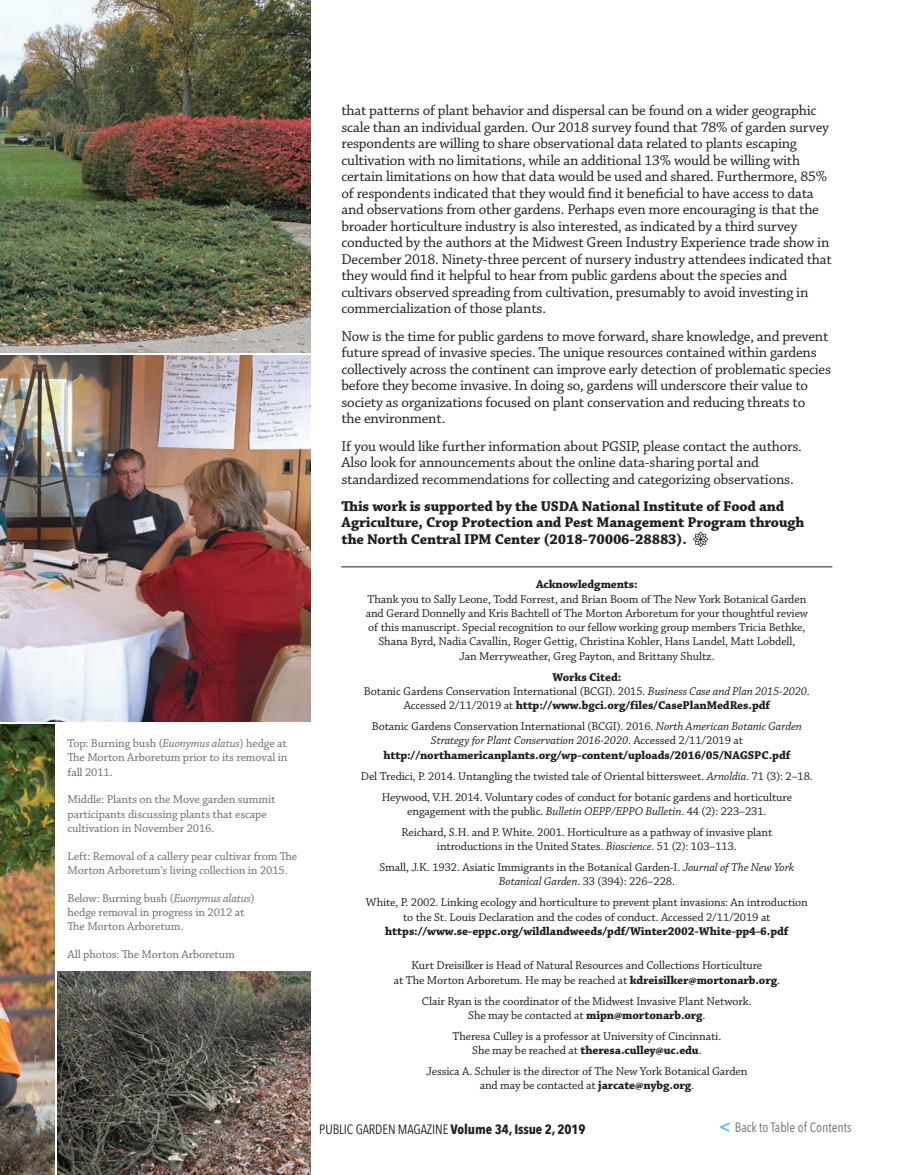
<style>
.page{position:relative;width:905px;height:1175px;background:#fff}
.page>*{position:absolute;margin:0;border:0;box-sizing:border-box;transform-origin:0 0}
.Body_Copy{font:15px/16.5px "Chaparral Pro";letter-spacing:-.01em;color:#231f20}
.Body_Copy-2{font:700 15px/16.5px "Chaparral Pro";letter-spacing:-.01em;color:#231f20}
.t1{font:13.5px "Avenir Next Condensed";letter-spacing:-.005em;color:#231f20}
.t2{font:13.5px "Avenir Next Condensed";color:#796d64}
.Article_Close{font:12px/14.2px "Chaparral Pro";letter-spacing:-.01em;color:#231f20;text-align:center}
.New_Caption{font:12px/14.2px "Chaparral Pro";letter-spacing:-.01em;color:#6c6d70}
.Article_Close-2{font:700 12px "Chaparral Pro";letter-spacing:-.005em;color:#231f20}
.s1{font-style:italic}
.s2{font-weight:700}
.s3{font-weight:600;font-size:19.05px;color:#69c4e9}
</style>
<div class="page">
<hr style="left:341px;top:566px;width:491px;height:1px;background:#231f20">
<svg style="left:693px;top:531px;width:15px;height:16px"></svg>
<img style="left:0;top:355px;width:310px;height:366px">
<img style="left:0;top:0;width:310px;height:352px">
<img style="left:0;top:724px;width:54px;height:450px">
<img style="left:57px;top:971px;width:253px;height:203px">
<p class="New_Caption" style="left:67px;top:736px;width:221px;text-align:justify">Top: Burning bush (<span class="s1">Euonymus alatus</span>) hedge at The Morton Arboretum prior to its removal in fall 2011.</p>
<p class="New_Caption" style="left:67px;top:793px;width:209px">Middle: Plants on the Move garden summit participants discussing plants that escape cultivation in November 2016.</p>
<p class="New_Caption" style="left:67px;top:849px;width:231px">Left: Removal of a callery pear cultivar from The<br>Morton Arboretum's living collection in 2015.</p>
<p class="New_Caption" style="left:67px;top:891px;width:189px">Below: Burning bush (<span class="s1">Euonymus alatus</span>) hedge removal in progress in 2012 at<br>The Morton Arboretum.</p>
<p class="New_Caption" style="left:67px;top:947px;width:169px">All photos: The Morton Arboretum</p>
<p class="Body_Copy" style="left:341px;top:103px;width:492px">that patterns of plant behavior and dispersal can be found on a wider geographic scale than an individual garden. Our 2018 survey found that 78% of garden survey respondents are willing to share observational data related to plants escaping cultivation with no limitations, while an additional 13% would be willing with certain limitations on how that data would be used and shared. Furthermore, 85% of respondents indicated that they would find it beneficial to have access to data and observations from other gardens. Perhaps even more encouraging is that the broader horticulture industry is also interested, as indicated by a third survey conducted by the authors at the Midwest Green Industry Experience trade show in December 2018. Ninety-three percent of nursery industry attendees indicated that they would find it helpful to hear from public gardens about the species and cultivars observed spreading from cultivation, presumably to avoid investing in commercialization of those plants.</p>
<p class="Body_Copy" style="left:341px;top:328px;width:491px">Now is the time for public gardens to move forward, share knowledge, and prevent future spread of invasive species. The unique resources contained within gardens collectively across the continent can improve early detection of problematic species before they become invasive. In doing so, gardens will underscore their value to society as organizations focused on plant conservation and reducing threats to<br>the environment.</p>
<p class="Body_Copy" style="left:341px;top:438px;width:462px">If you would like further information about PGSIP, please contact the authors.<br>Also look for announcements about the online data-sharing portal and standardized recommendations for collecting and categorizing observations.</p>
<p class="Body_Copy-2" style="left:341px;top:498px;width:464px">This work is supported by the USDA National Institute of Food and<br>Agriculture, Crop Protection and Pest Management Program through the North Central IPM Center (2018-70006-28883).</p>
<p class="Article_Close-2" style="left:536px;top:577px;width:103px">Acknowledgments:</p>
<p class="Article_Close" style="left:365px;top:592px;width:444px">Thank you to Sally Leone, Todd Forrest, and Brian Boom of The New York Botanical Garden and Gerard Donnelly and Kris Bachtell of The Morton Arboretum for your thoughtful review of this manuscript. Special recognition to our fellow working group members Tricia Bethke, Shana Byrd, Nadia Cavallin, Roger Gettig, Christina Kohler, Hans Landel, Matt Lobdell,<br>Jan Merryweather, Greg Payton, and Brittany Shultz.</p>
<p class="Article_Close-2" style="left:552px;top:669px;width:70px">Works Cited:</p>
<p class="Article_Close" style="left:364px;top:684px;width:447px">Botanic Gardens Conservation International (BCGI). 2015. <span class="s1">Business Case and Plan 2015-2020</span>.<br>Accessed 2/11/2019 at <span class="s2">http://www.bgci.org/files/CasePlanMedRes.pdf</span></p>
<p class="Article_Close" style="left:372px;top:719px;width:431px">Botanic Gardens Conservation International (BCGI). 2016. <span class="s1">North American Botanic Garden<br>Strategy for Plant Conservation 2016-2020</span>. Accessed 2/11/2019 at <span class="s2">http://northamericanplants.org/wp-content/uploads/2016/05/NAGSPC.pdf</span></p>
<p class="Article_Close" style="left:361px;top:769px;width:453px">Del Tredici, P. 2014. Untangling the twisted tale of Oriental bittersweet. <span class="s1">Arnoldia</span>. 71 (3): 2–18.</p>
<p class="Article_Close" style="left:382px;top:790px;width:412px">Heywood, V.H. 2014. Voluntary codes of conduct for botanic gardens and horticulture engagement with the public. <span class="s1">Bulletin OEPP/EPPO Bulletin</span>. 44 (2): 223–231.</p>
<p class="Article_Close" style="left:401px;top:825px;width:372px">Reichard, S.H. and P. White. 2001. Horticulture as a pathway of invasive plant introductions in the United States. <span class="s1">Bioscience</span>. 51 (2): 103–113.</p>
<p class="Article_Close" style="left:379px;top:860px;width:416px">Small, J.K. 1932. Asiatic Immigrants in the Botanical Garden-I. <span class="s1">Journal of The New York<br>Botanical Garden</span>. 33 (394): 226–228.</p>
<p class="Article_Close" style="left:366px;top:895px;width:443px">White, P. 2002. Linking ecology and horticulture to prevent plant invasions: An introduction to the St. Louis Declaration and the codes of conduct. Accessed 2/11/2019 at <span class="s2">https://www.se-eppc.org/wildlandweeds/pdf/Winter2002-White-pp4-6.pdf</span></p>
<p class="Article_Close" style="left:394px;top:958px;width:387px">Kurt Dreisilker is Head of Natural Resources and Collections Horticulture<br>at The Morton Arboretum. He may be reached at <span class="s2">kdreisilker@mortonarb.org</span>.</p>
<p class="Article_Close" style="left:422px;top:994px;width:331px">Clair Ryan is the coordinator of the Midwest Invasive Plant Network.<br>She may be contacted at <span class="s2">mipn@mortonarb.org</span>.</p>
<p class="Article_Close" style="left:452px;top:1029px;width:270px">Theresa Culley is a professor at University of Cincinnati.<br>She may be reached at <span class="s2">theresa.culley@uc.edu</span>.</p>
<p class="Article_Close" style="left:426px;top:1064px;width:323px">Jessica A. Schuler is the director of The New York Botanical Garden and may be contacted at <span class="s2">jarcate@nybg.org</span>.</p>
<p class="t1" style="left:319px;top:1118px;width:268px">PUBLIC GARDEN MAGAZINE <span class="s2">Volume 34, Issue 2, 2019</span></p>
<p class="t2" style="left:718px;top:1115px;width:135px"><span class="s3">&lt;</span> Back to Table of Contents</p>
</div>
